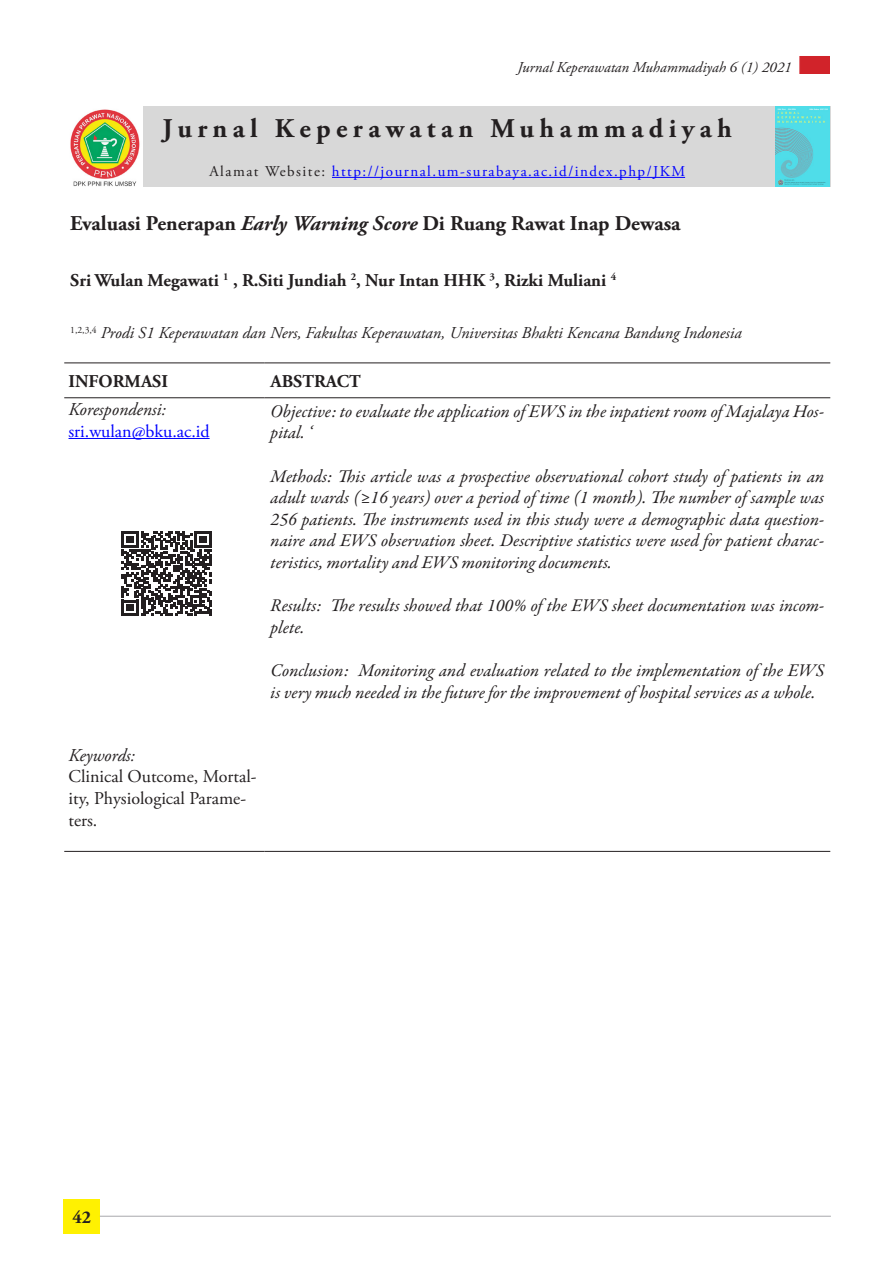
<style>
.page{position:relative;width:893px;height:1263px;background:#fff}
.page>*{position:absolute;margin:0;border:0;box-sizing:border-box;transform-origin:0 0}
.t1{font:700 27px "Adobe Garamond Pro";letter-spacing:.2em;color:#231f20}
.t2{font:700 21px "Adobe Garamond Pro";color:#231f20}
.t3{font:italic 18px/21.6px "Garamond Premr Pro";letter-spacing:-.005em;color:#231f20}
.t4{font:700 18px "Adobe Garamond Pro";color:#231f20}
.t5{font:18px/21.6px "Adobe Garamond Pro";color:#231f20}
.t6{font:italic 18px "Adobe Garamond Pro";color:#231f20}
.t7{font:18px "Adobe Garamond Pro";color:#00f}
.t8{font:italic 16.5px "Adobe Garamond Pro";color:#231f20}
.t9{font:15px "Adobe Garamond Pro";letter-spacing:.1em;color:#00f}
.t10{font:italic 15px "Adobe Garamond Pro";color:#231f20}
.s1{color:#231f20}
.s2{font-style:italic}
</style>
<div class="page">
<div style="left:64px;top:1199px;width:36px;height:34px;background:#fff101"></div>
<div style="left:799px;top:56px;width:31px;height:18px;background:#d1232a"></div>
<hr style="left:100px;top:1216px;width:731px;height:1px;background:#a8a9ad">
<div style="left:64px;top:106px;width:766px;height:81px;background:#d8d8d8"></div>
<hr style="left:64px;top:851px;width:201px;height:1px;background:#231f20">
<hr style="left:265px;top:851px;width:565px;height:1px;background:#231f20">
<hr style="left:64px;top:362px;width:201px;height:1px;background:#231f20">
<hr style="left:265px;top:362px;width:565px;height:1px;background:#231f20">
<hr style="left:64px;top:397px;width:201px;height:1px;background:#231f20">
<hr style="left:265px;top:397px;width:565px;height:1px;background:#231f20">
<hr style="left:332px;top:177px;width:353px;height:1px;background:#00f">
<hr style="left:69px;top:438px;width:141px;height:1px;background:#00f">
<img style="left:776px;top:106px;width:54px;height:81px">
<img style="left:65px;top:106px;width:78px;height:81px">
<svg style="left:122px;top:531px;width:90px;height:85px"></svg>
<p class="t10" style="left:518px;top:58px;width:276px">Jurnal Keperawatan Muhammadiyah 6 (1) 2021</p>
<p class="t1" style="left:163px;top:113px;width:571px">Jurnal Keperawatan Muhammadiyah</p>
<p class="t9" style="left:209px;top:162px;width:477px"><span class="s1">Alamat Website:</span> http://journal.um-surabaya.ac.id/index.php/JKM</p>
<p class="t2" style="left:70px;top:211px;width:612px">Evaluasi Penerapan <span class="s2">Early Warning Score</span> Di Ruang Rawat Inap Dewasa</p>
<p class="t4" style="left:70px;top:270px;width:547px">Sri Wulan Megawati <sup>1</sup> , R.Siti Jundiah <sup>2</sup>, Nur Intan HHK <sup>3</sup>, Rizki Muliani <sup>4</sup></p>
<p class="t8" style="left:70px;top:323px;width:673px"><sup>1,2,3,4</sup> Prodi S1 Keperawatan dan Ners, Fakultas Keperawatan, Universitas Bhakti Kencana Bandung Indonesia</p>
<p class="t4" style="left:69px;top:371px;width:101px">INFORMASI</p>
<p class="t4" style="left:271px;top:371px;width:92px">ABSTRACT</p>
<p class="t6" style="left:69px;top:399px;width:99px">Korespondensi:</p>
<p class="t7" style="left:69px;top:420px;width:143px">sri.wulan@bku.ac.id</p>
<p class="t3" style="left:271px;top:401px;width:555px">Objective: to evaluate the application of EWS in the inpatient room of Majalaya Hos&shy;pital. ‘</p>
<p class="t3" style="left:271px;top:466px;width:555px;text-align:justify">Methods: This article was a prospective observational cohort study of patients in an adult wards (≥16 years) over a period of time (1 month). The number of sample was 256 patients. The instruments used in this study were a demographic data question&shy;naire and EWS observation sheet. Descriptive statistics were used for patient charac&shy;teristics, mortality and EWS monitoring documents.</p>
<p class="t3" style="left:271px;top:596px;width:555px">Results: The results showed that 100% of the EWS sheet documentation was incom&shy;plete.</p>
<p class="t3" style="left:271px;top:660px;width:555px">Conclusion: Monitoring and evaluation related to the implementation of the EWS is very much needed in the future for the improvement of hospital services as a whole.</p>
<p class="t6" style="left:69px;top:744px;width:68px">Keywords:</p>
<p class="t5" style="left:69px;top:766px;width:190px">Clinical Outcome, Mortal&shy;ity, Physiological Parame&shy;ters.</p>
<p class="t4" style="left:72px;top:1206px;width:20px">42</p>
</div>
